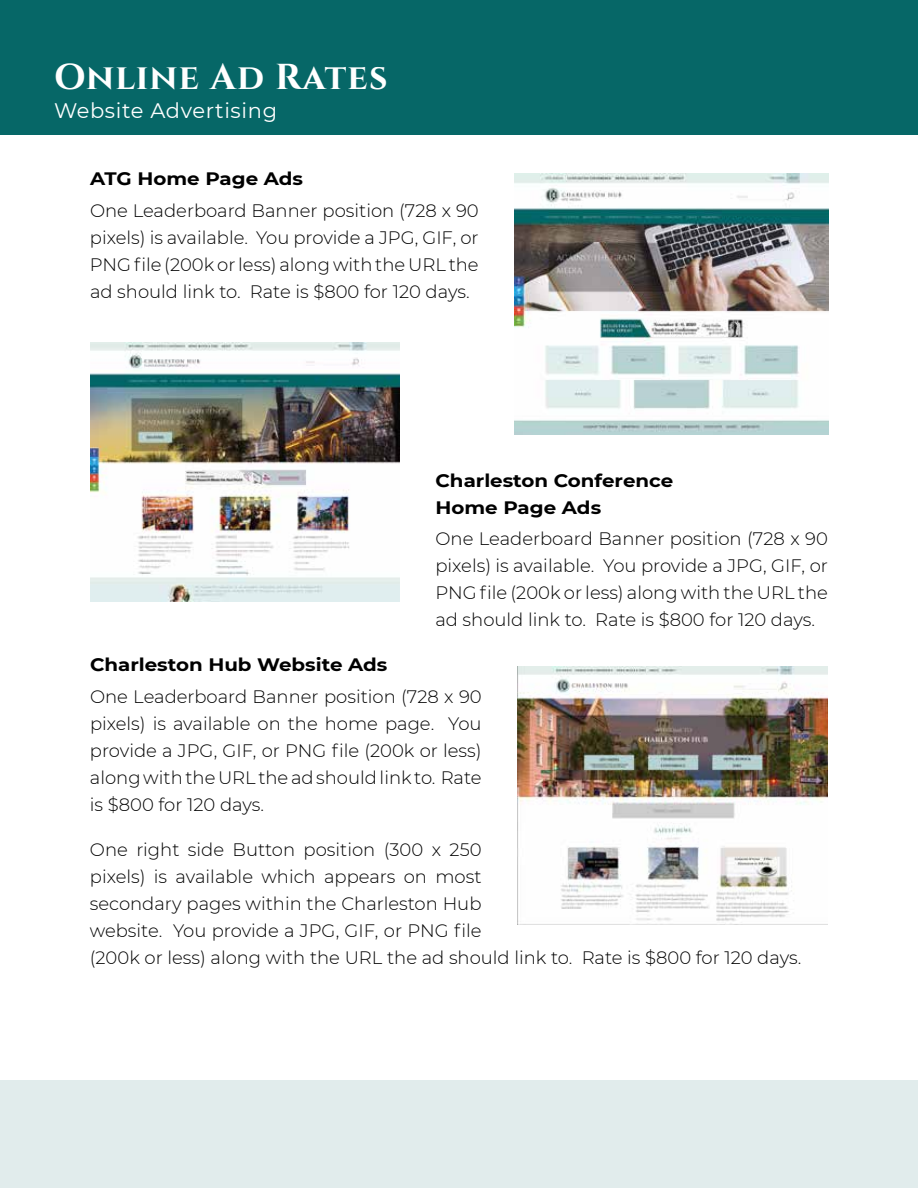
<style>
.page{position:relative;width:918px;height:1188px;background:#fff}
.page>*{position:absolute;margin:0;border:0;box-sizing:border-box;transform-origin:0 0}
.t1{font:700 36px "Cinzel";letter-spacing:.03em;color:#fff}
.t2{font:21px "Montserrat";letter-spacing:.03em;color:#fff}
.t3{font:300 18px/27px "Montserrat";color:#000;text-align:justify}
.t4{font:700 18px/27px "Montserrat";color:#000;scale:1.1 1}
</style>
<div class="page">
<div style="left:0;top:0;width:918px;height:135px;background:#066767"></div>
<img style="left:90px;top:342px;width:309px;height:259px">
<img style="left:515px;top:173px;width:313px;height:262px">
<img style="left:518px;top:666px;width:310px;height:258px">
<h1 class="t1" style="left:54px;top:55px;width:335px">Online Ad Rates</h1>
<p class="t2" style="left:54px;top:96px;width:225px">Website Advertising</p>
<p class="t4" style="left:90px;top:165px;width:195px">ATG Home Page Ads</p>
<p class="t3" style="left:90px;top:196px;width:390px">One Leaderboard Banner position (728 x 90 pixels) is available. You provide a JPG, GIF, or PNG file (200k orless) along with the URL the ad should link to. Rate is $800 for 120 days.</p>
<p class="t4" style="left:435px;top:466px;width:218px">Charleston Conference<br>Home Page Ads</p>
<p class="t3" style="left:435px;top:525px;width:394px">One Leaderboard Banner position (728 x 90 pixels) is available. You provide a JPG, GIF, or PNG file (200k or less) along with the URL the ad should link to. Rate is $800 for 120 days.</p>
<p class="t4" style="left:90px;top:651px;width:272px">Charleston Hub Website Ads</p>
<p class="t3" style="left:90px;top:682px;width:393px">One Leaderboard Banner position (728 x 90 pixels) is available on the home page. You provide a JPG, GIF, or PNG file (200k or less) along with the URL the ad should link to. Rate is $800 for 120 days.</p>
<p class="t3" style="left:90px;top:835px;width:713px;text-align:left">One right side Button position (300 x 250<br>pixels) is available which appears on most<br>secondary pages within the Charleston Hub<br>website. You provide a JPG, GIF, or PNG file<br>(200k or less) along with the URL the ad should link to. Rate is $800 for 120 days.</p>
</div>
